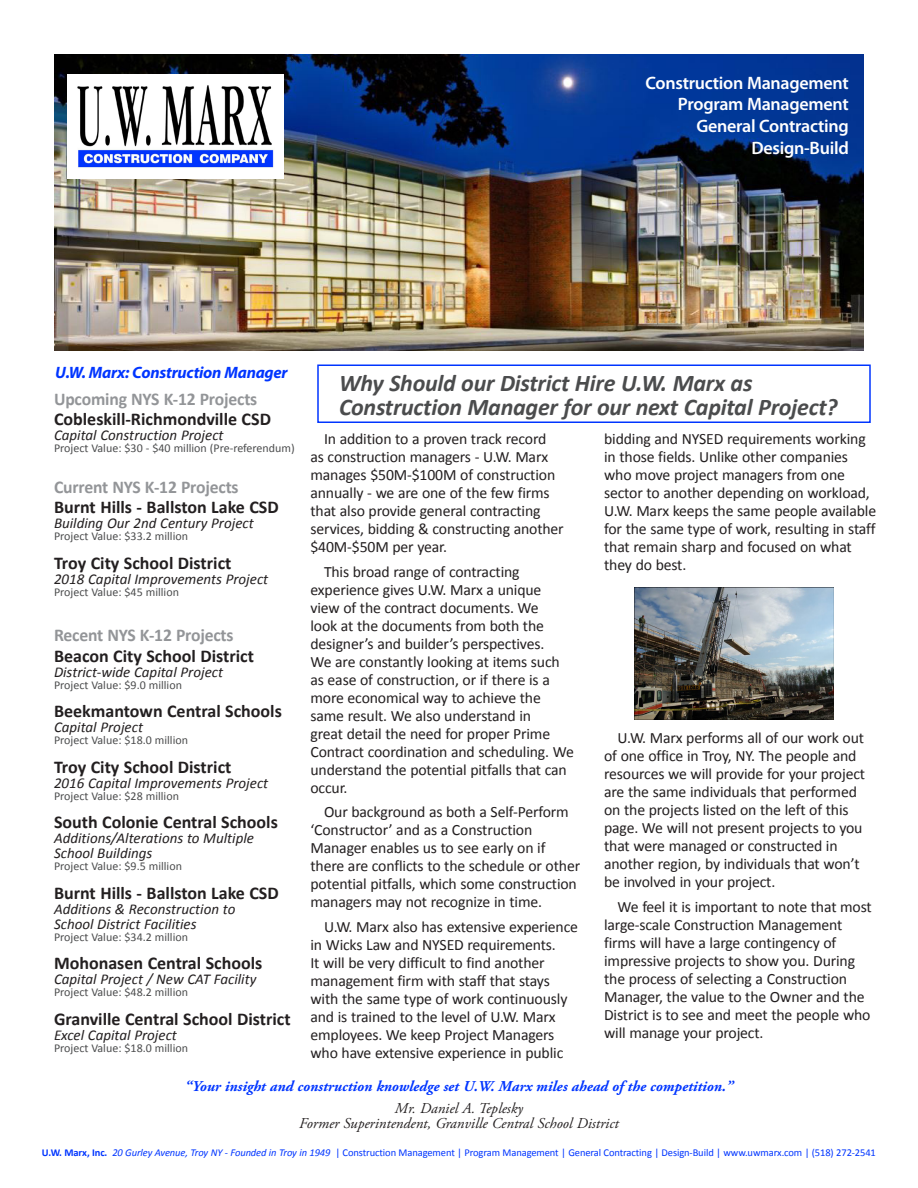
<style>
.page{position:relative;width:918px;height:1188px;background:#fff}
.page>*{position:absolute;margin:0;border:0;box-sizing:border-box;transform-origin:0 0}
.Head_main{font:italic 700 24px/24px "Calibri";letter-spacing:-.01em;color:#4b4c4d}
.Body_italic{font:700 18px "Calibri";color:#231f20}
.Kicker{font:600 18px "Myriad Pro";letter-spacing:-.015em;color:#fff}
.Sidebar_head{font:700 18px "Calibri";letter-spacing:-.01em;color:#939598}
.Kicker-2{font:italic 700 16.5px "Myriad Pro";letter-spacing:-.015em;color:#0035ff}
.Headline_level_2{font:15.75px/18px "Calibri";letter-spacing:-.01em;color:#231f20}
.Body_italic-2{font:italic 15px/15px "Calibri";color:#231f20}
.Pull_quote{font:italic 700 15px "Adobe Garamond Pro";color:#0035ff}
.Pull_quote-2{font:italic 15px/15px "Adobe Garamond Pro";color:#231f20;text-align:center}
.Body_italic-3{font:12px "Calibri";color:#4b4c4d}
.Headline_level_2-2{font:10.5px "Calibri";letter-spacing:-.01em;color:#0035ff}
.s1{font-weight:700}
.s2{font-style:italic}
</style>
<div class="page">
<img style="left:634px;top:587px;width:199px;height:133px">
<img style="left:54px;top:54px;width:810px;height:297px">
<div style="left:317px;top:364px;width:554px;height:59px;border:2px solid #0035ff"></div>
<img style="left:68px;top:74px;width:216px;height:105px">
<p class="Kicker" style="left:646px;top:71px;width:205px">Construction Management</p>
<p class="Kicker" style="left:678px;top:93px;width:172px">Program Management</p>
<p class="Kicker" style="left:696px;top:115px;width:154px">General Contracting</p>
<p class="Kicker" style="left:752px;top:136px;width:99px">Design-Build</p>
<p class="Kicker-2" style="left:55px;top:362px;width:234px">U.W. Marx: Construction Manager</p>
<p class="Sidebar_head" style="left:54px;top:388px;width:205px">Upcoming NYS K-12 Projects</p>
<p class="Body_italic" style="left:54px;top:408px;width:219px">Cobleskill-Richmondville CSD</p>
<p class="Body_italic-2" style="left:54px;top:427px;width:171px">Capital Construction Project</p>
<p class="Body_italic-3" style="left:54px;top:441px;width:242px">Project Value: $30 - $40 million (Pre-referendum)</p>
<p class="Sidebar_head" style="left:54px;top:475px;width:186px">Current NYS K-12 Projects</p>
<p class="Body_italic" style="left:54px;top:496px;width:226px">Burnt Hills - Ballston Lake CSD</p>
<p class="Body_italic-2" style="left:54px;top:515px;width:201px">Building Our 2nd Century Project</p>
<p class="Body_italic-3" style="left:54px;top:528px;width:136px">Project Value: $33.2 million</p>
<p class="Body_italic" style="left:54px;top:551px;width:179px">Troy City School District</p>
<p class="Body_italic-2" style="left:54px;top:570px;width:216px">2018 Capital Improvements Project</p>
<p class="Body_italic-3" style="left:54px;top:584px;width:126px">Project Value: $45 million</p>
<p class="Sidebar_head" style="left:54px;top:624px;width:181px">Recent NYS K-12 Projects</p>
<p class="Body_italic" style="left:54px;top:644px;width:202px">Beacon City School District</p>
<p class="Body_italic-2" style="left:54px;top:663px;width:171px">District-wide Capital Project</p>
<p class="Body_italic-3" style="left:54px;top:677px;width:130px">Project Value: $9.0 million</p>
<p class="Body_italic" style="left:54px;top:700px;width:229px">Beekmantown Central Schools</p>
<p class="Body_italic-2" style="left:54px;top:719px;width:91px">Capital Project</p>
<p class="Body_italic-3" style="left:54px;top:732px;width:136px">Project Value: $18.0 million</p>
<p class="Body_italic" style="left:54px;top:755px;width:179px">Troy City School District</p>
<p class="Body_italic-2" style="left:54px;top:774px;width:216px">2016 Capital Improvements Project</p>
<p class="Body_italic-3" style="left:54px;top:788px;width:126px">Project Value: $28 million</p>
<p class="Body_italic" style="left:54px;top:811px;width:225px">South Colonie Central Schools</p>
<p class="Body_italic-2" style="left:54px;top:830px;width:202px">Additions/Alterations to Multiple<br>School Buildings</p>
<p class="Body_italic-3" style="left:54px;top:858px;width:130px">Project Value: $9.5 million</p>
<p class="Body_italic" style="left:54px;top:881px;width:226px">Burnt Hills - Ballston Lake CSD</p>
<p class="Body_italic-2" style="left:54px;top:900px;width:183px">Additions &amp; Reconstruction to<br>School District Facilities</p>
<p class="Body_italic-3" style="left:54px;top:929px;width:136px">Project Value: $34.2 million</p>
<p class="Body_italic" style="left:54px;top:952px;width:210px">Mohonasen Central Schools</p>
<p class="Body_italic-2" style="left:54px;top:971px;width:204px">Capital Project / New CAT Facility</p>
<p class="Body_italic-3" style="left:54px;top:984px;width:136px">Project Value: $48.2 million</p>
<p class="Body_italic" style="left:54px;top:1007px;width:238px">Granville Central School District</p>
<p class="Body_italic-2" style="left:54px;top:1026px;width:124px">Excel Capital Project</p>
<p class="Body_italic-3" style="left:54px;top:1040px;width:136px">Project Value: $18.0 million</p>
<p class="Head_main" style="left:339px;top:371px;width:500px">Why Should our District Hire U.W. Marx as<br>Construction Manager for our next Capital Project?</p>
<p class="Headline_level_2" style="left:310px;top:430px;width:255px;text-indent:14px">In addition to a proven track record as construction managers - U.W. Marx manages $50M-$100M of construction annually - we are one of the few firms that also provide general contracting services, bidding &amp; constructing another $40M-$50M per year.</p>
<p class="Headline_level_2" style="left:310px;top:562px;width:265px;text-indent:14px">This broad range of contracting experience gives U.W. Marx a unique view of the contract documents. We<br>look at the documents from both the designer’s and builder’s perspectives.<br>We are constantly looking at items such as ease of construction, or if there is a more economical way to achieve the same result. We also understand in<br>great detail the need for proper Prime Contract coordination and scheduling. We understand the potential pitfalls that can occur.</p>
<p class="Headline_level_2" style="left:310px;top:803px;width:271px;text-indent:14px">Our background as both a Self-Perform ‘Constructor’ and as a Construction Manager enables us to see early on if there are conflicts to the schedule or other potential pitfalls, which some construction managers may not recognize in time.</p>
<p class="Headline_level_2" style="left:310px;top:918px;width:269px;text-indent:14px">U.W. Marx also has extensive experience in Wicks Law and NYSED requirements.<br>It will be very difficult to find another management firm with staff that stays with the same type of work continuously and is trained to the level of U.W. Marx employees. We keep Project Managers who have extensive experience in public</p>
<p class="Headline_level_2" style="left:604px;top:430px;width:274px">bidding and NYSED requirements working in those fields. Unlike other companies who move project managers from one sector to another depending on workload, U.W. Marx keeps the same people available for the same type of work, resulting in staff that remain sharp and focused on what they do best.</p>
<p class="Headline_level_2" style="left:604px;top:729px;width:263px;text-indent:14px">U.W. Marx performs all of our work out of one office in Troy, NY. The people and resources we will provide for your project are the same individuals that performed on the projects listed on the left of this page. We will not present projects to you that were managed or constructed in another region, by individuals that won’t be involved in your project.</p>
<p class="Headline_level_2" style="left:604px;top:898px;width:269px;text-indent:14px">We feel it is important to note that most large-scale Construction Management firms will have a large contingency of impressive projects to show you. During the process of selecting a Construction Manager, the value to the Owner and the District is to see and meet the people who will manage your project.</p>
<p class="Pull_quote" style="left:185px;top:1077px;width:550px">“Your insight and construction knowledge set U.W. Marx miles ahead of the competition.”</p>
<p class="Pull_quote-2" style="left:299px;top:1101px;width:321px">Mr. Daniel A. Teplesky<br>Former Superintendent, Granville Central School District</p>
<p class="Headline_level_2-2" style="left:42px;top:1146px;width:835px"><span class="s1">U.W. Marx, Inc.</span> <span class="s2">20 Gurley Avenue, Troy NY</span> - <span class="s2">Founded in Troy in 1949</span> | Construction Management | Program Management | General Contracting | Design-Build | www.uwmarx.com | (518) 272-2541</p>
</div>
